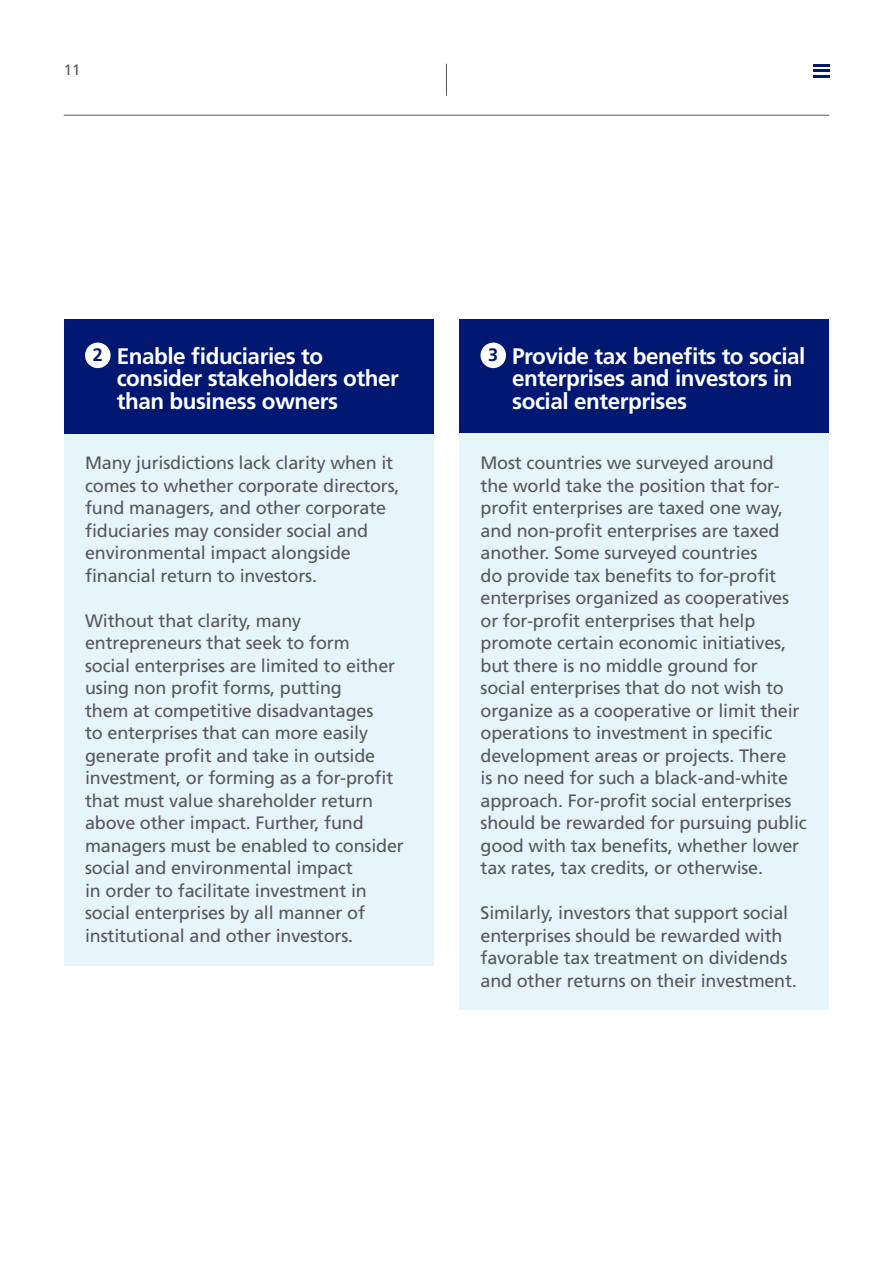
<style>
.page{position:relative;width:893px;height:1263px;background:#fff}
.page>*{position:absolute;margin:0;border:0;box-sizing:border-box;transform-origin:0 0}
.t1{font:700 22.5px/22.5px "Frutiger LT Std";letter-spacing:-.02em;color:#fff}
.t2{font:18px/22.5px "Frutiger";letter-spacing:-.01em;color:#58585b}
.t3{font:15px "Frutiger";color:#58585b}
.s1{font-family:"Frutiger";font-size:18px;color:#001871}
</style>
<div class="page">
<hr style="left:64px;top:115px;width:765px;height:1px;background:#58585b">
<hr style="left:446px;top:64px;width:1px;height:32px;background:#58585b">
<div style="left:64px;top:319px;width:370px;height:115px;background:#001871"></div>
<div style="left:85px;top:343px;width:26px;height:25px;background:#fff;border-radius:50%"></div>
<div style="left:64px;top:434px;width:370px;height:531px;background:#e6f5fb"></div>
<div style="left:459px;top:319px;width:370px;height:115px;background:#001871"></div>
<div style="left:480px;top:343px;width:26px;height:25px;background:#fff;border-radius:50%"></div>
<div style="left:459px;top:434px;width:370px;height:576px;background:#e6f5fb"></div>
<hr style="left:813px;top:64px;width:16px;height:3px;background:#001871">
<hr style="left:813px;top:69px;width:16px;height:3px;background:#001871">
<hr style="left:813px;top:75px;width:16px;height:3px;background:#001871">
<p class="t3" style="left:64px;top:61px;width:18px">11</p>
<p class="t1" style="left:117px;top:345px;width:284px;text-indent:-24px"><span class="s1">2</span> Enable fiduciaries to consider stakeholders other than business owners</p>
<p class="t2" style="left:85px;top:451px;width:316px">Many jurisdictions lack clarity when it comes to whether corporate directors, fund managers, and other corporate fiduciaries may consider social and environmental impact alongside financial return to investors.</p>
<p class="t2" style="left:85px;top:609px;width:320px">Without that clarity, many entrepreneurs that seek to form<br>social enterprises are limited to either using non profit forms, putting<br>them at competitive disadvantages<br>to enterprises that can more easily generate profit and take in outside investment, or forming as a for-profit that must value shareholder return above other impact. Further, fund managers must be enabled to consider social and environmental impact<br>in order to facilitate investment in social enterprises by all manner of institutional and other investors.</p>
<p class="t1" style="left:512px;top:345px;width:295px;text-indent:-24px"><span class="s1">3</span> Provide tax benefits to social enterprises and investors in social enterprises</p>
<p class="t2" style="left:480px;top:451px;width:328px">Most countries we surveyed around<br>the world take the position that for&shy;profit enterprises are taxed one way, and non-profit enterprises are taxed another. Some surveyed countries<br>do provide tax benefits to for-profit enterprises organized as cooperatives or for-profit enterprises that help promote certain economic initiatives, but there is no middle ground for social enterprises that do not wish to organize as a cooperative or limit their operations to investment in specific development areas or projects. There<br>is no need for such a black-and-white approach. For-profit social enterprises should be rewarded for pursuing public good with tax benefits, whether lower tax rates, tax credits, or otherwise.</p>
<p class="t2" style="left:480px;top:901px;width:318px">Similarly, investors that support social enterprises should be rewarded with favorable tax treatment on dividends and other returns on their investment.</p>
</div>
